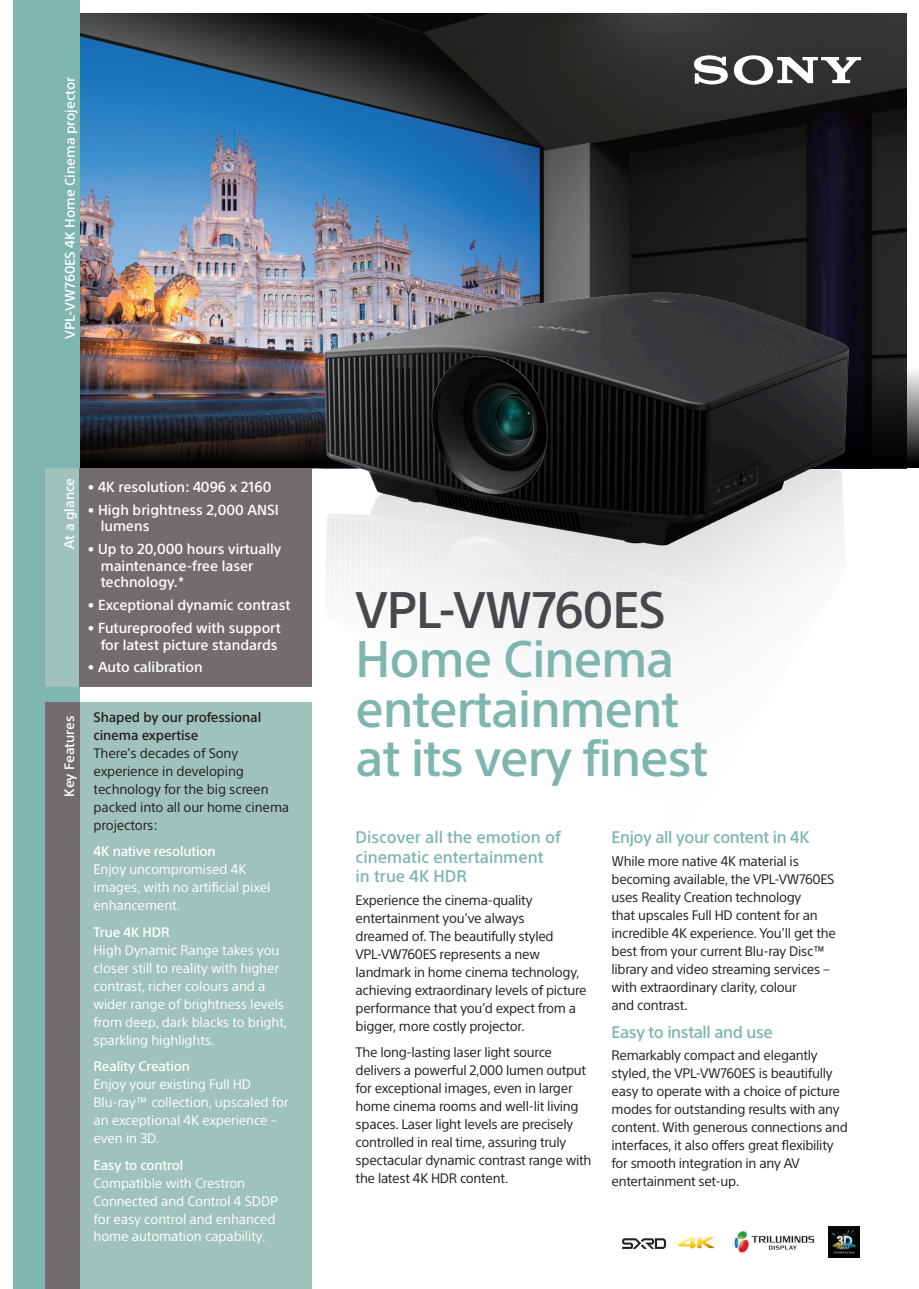
<style>
.page{position:relative;width:919px;height:1289px;background:#fff}
.page>*{position:absolute;margin:0;border:0;box-sizing:border-box;transform-origin:0 0}
.t1{font:500 50.25px/49.3px "SST Std";letter-spacing:-.02em;color:#7eb5af}
.t2{font:500 16.5px/19.5px "SST Std";color:#7eb5af}
.t3{font:500 16.5px "SST Std";letter-spacing:-.02em;color:#7eb5af}
.t4{font:500 14.25px/16.5px "SST Std";color:#fff}
.t5{font:13.5px/18px "SST Std";letter-spacing:-.02em;color:#231f20}
.t6{font:13.5px/18px "SST Std";letter-spacing:-.01em;color:#fff}
.t7{font:500 13.5px "SST Std";color:#fff}
.s1{font-weight:500}
.s2{font-family:"Minion Pro"}
.s3{color:#47484d}
</style>
<div class="page">
<img style="left:79px;top:14px;width:827px;height:348px">
<img style="left:79px;top:362px;width:839px;height:106px">
<img style="left:314px;top:194px;width:549px;height:458px">
<div style="left:77px;top:702px;width:235px;height:586px;background:#9fc2bb"></div>
<div style="left:13px;top:0;width:66px;height:1288px;background:#7eb5af"></div>
<div style="left:45px;top:702px;width:34px;height:586px;background:#726c70"></div>
<div style="left:45px;top:468px;width:34px;height:218px;background:#9fc2bb"></div>
<div style="left:79px;top:468px;width:233px;height:218px;background:#726c70"></div>
<svg style="left:622px;top:1238px;width:44px;height:10px"></svg>
<img style="left:828px;top:1226px;width:31px;height:31px">
<svg style="left:678px;top:1237px;width:36px;height:11px"></svg>
<img style="left:732px;top:1230px;width:83px;height:24px">
<svg style="left:694px;top:55px;width:33px;height:29px"></svg>
<svg style="left:733px;top:55px;width:128px;height:30px"></svg>
<p class="t7" style="left:62px;top:339px;width:264px;rotate:-90deg">VPL-VW760ES 4K Home Cinema projector</p>
<p class="t7" style="left:61px;top:549px;width:73px;rotate:-90deg">At a glance</p>
<p class="t4" style="left:88px;top:478px;width:185px">• 4K resolution: 4096 x 2160</p>
<p class="t4" style="left:101px;top:501px;width:180px;text-indent:-13px">• High brightness 2,000 ANSI lumens</p>
<p class="t4" style="left:101px;top:541px;width:182px;text-indent:-13px">• Up to 20,000 hours virtually maintenance-free laser technology.*</p>
<p class="t4" style="left:88px;top:596px;width:204px">• Exceptional dynamic contrast</p>
<p class="t4" style="left:88px;top:619px;width:194px;text-align:right">• Futureproofed with support for latest picture standards</p>
<p class="t4" style="left:88px;top:659px;width:116px">• Auto calibration</p>
<p class="t7" style="left:61px;top:796px;width:82px;rotate:-90deg">Key Features</p>
<p class="t5" style="left:94px;top:707px;width:197px"><span class="s1">Shaped by our professional cinema expertise<br></span>There’s decades of Sony experience in developing technology for the big screen packed into all our home cinema projectors:</p>
<p class="t6" style="left:94px;top:842px;width:178px"><span class="s1">4K native resolution<br></span>Enjoy uncompromised 4K images, with no artificial pixel enhancement.</p>
<p class="t6" style="left:94px;top:922px;width:195px"><span class="s1">True 4K HDR<br></span>High Dynamic Range takes you closer still to reality with higher contrast, richer colours and a wider range of brightness levels from deep, dark blacks to bright, sparkling highlights.</p>
<p class="t6" style="left:94px;top:1057px;width:196px"><span class="s1">Reality Creation<br></span>Enjoy your existing Full HD<br>Blu-ray™ collection, upscaled for an exceptional 4K experience – even in 3D.</p>
<p class="t6" style="left:94px;top:1155px;width:186px"><span class="s1">Easy to control<br></span>Compatible with Crestron<br>Connected and Control 4 SDDP for easy control and enhanced home automation capability<span class="s2">.</span></p>
<p class="t1" style="left:355px;top:585px;width:354px"><span class="s3">VPL-VW760ES<br></span>Home Cinema entertainment at its very finest</p>
<p class="t2" style="left:355px;top:827px;width:206px">Discover all the emotion of cinematic entertainment in true 4K HDR</p>
<p class="t5" style="left:355px;top:890px;width:233px">Experience the cinema-quality entertainment you’ve always<br>dreamed of. The beautifully styled VPL-VW760ES represents a new landmark in home cinema technology, achieving extraordinary levels of picture performance that you’d expect from a bigger, more costly projector.</p>
<p class="t5" style="left:355px;top:1043px;width:237px">The long-lasting laser light source delivers a powerful 2,000 lumen output for exceptional images, even in larger home cinema rooms and well-lit living spaces. Laser light levels are precisely controlled in real time, assuring truly spectacular dynamic contrast range with the latest 4K HDR content.</p>
<p class="t3" style="left:611px;top:827px;width:199px">Enjoy all your content in 4K</p>
<p class="t5" style="left:611px;top:851px;width:226px">While more native 4K material is becoming available, the VPL-VW760ES uses Reality Creation technology<br>that upscales Full HD content for an incredible 4K experience. You’ll get the best from your current Blu-ray Disc™ library and video streaming services – with extraordinary clarity, colour<br>and contrast.</p>
<p class="t3" style="left:611px;top:1022px;width:163px">Easy to install and use</p>
<p class="t5" style="left:611px;top:1046px;width:238px">Remarkably compact and elegantly styled, the VPL-VW760ES is beautifully easy to operate with a choice of picture modes for outstanding results with any content. With generous connections and interfaces, it also offers great flexibility for smooth integration in any AV entertainment set-up.</p>
</div>
